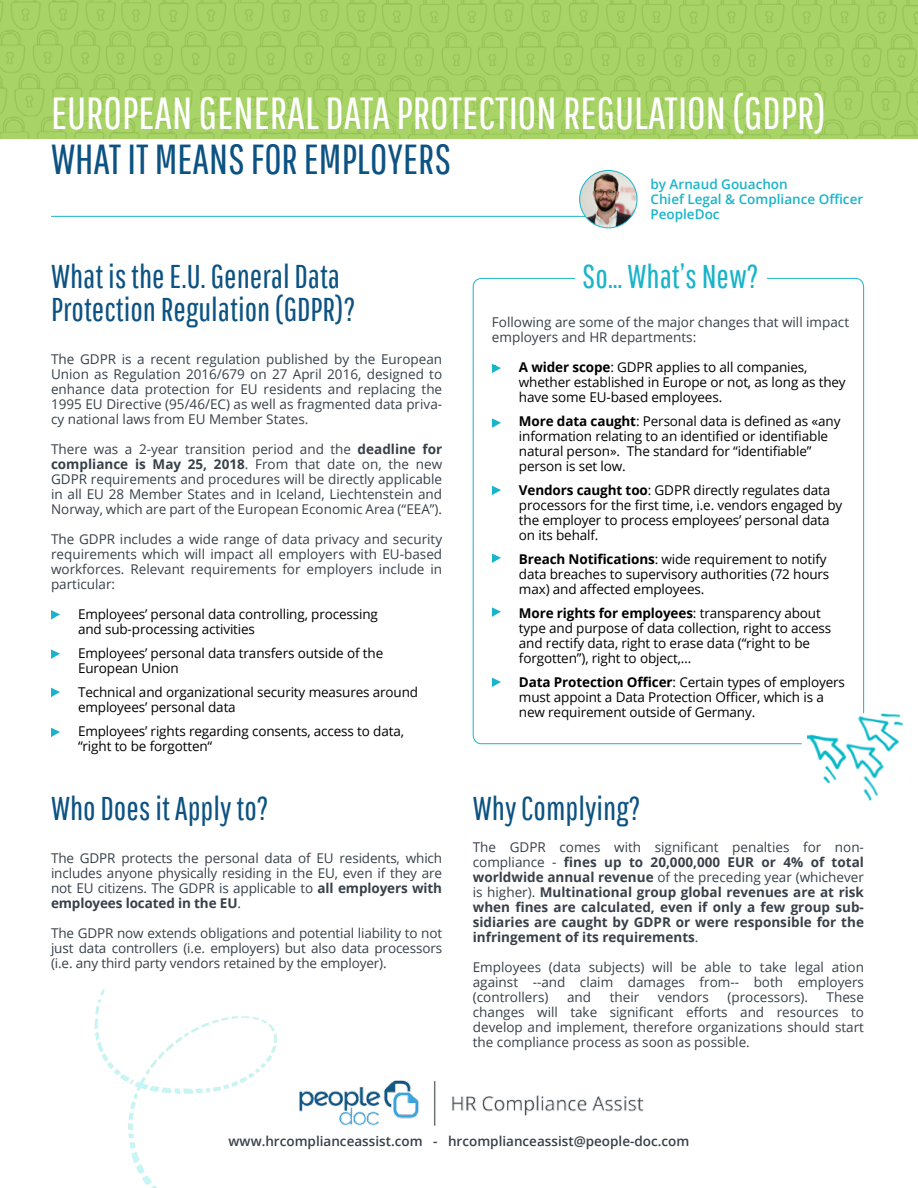
<style>
.page{position:relative;width:918px;height:1188px;background:#fff}
.page>*{position:absolute;margin:0;border:0;box-sizing:border-box;transform-origin:0 0}
.t1{font:45px "Pathway Gothic One";color:#fff}
.t2{font:42px "Pathway Gothic One";color:#0c5282}
.t3{font:33px/33px "Pathway Gothic One";color:#0c5282}
.t4{font:33px "Pathway Gothic One";color:#19b4c9}
.t5{font:13.5px/15px "Open Sans";color:#384049;text-align:justify}
.t6{font:13.5px/15px "Open Sans";letter-spacing:-.01em;color:#000}
.t7{font:700 13.5px/15px "Open Sans";color:#384049;text-align:justify}
.t8{font:600 13.5px "Open Sans";color:#384049}
.t9{font:600 13.5px/15px "Open Sans";color:#19b4c9}
.s1{font-weight:700}
.s2{font-weight:400}
</style>
<div class="page">
<img style="left:0;top:0;width:918px;height:138px">
<svg style="left:51px;top:610px;width:9px;height:10px"></svg>
<svg style="left:51px;top:649px;width:9px;height:10px"></svg>
<svg style="left:51px;top:688px;width:9px;height:9px"></svg>
<svg style="left:51px;top:728px;width:9px;height:9px"></svg>
<img style="left:379px;top:1080px;width:265px;height:46px">
<hr style="left:51px;top:216px;width:546px;height:1px;background:#19b4c9">
<img style="left:580px;top:170px;width:57px;height:58px;border-radius:27px">
<div style="left:579px;top:170px;width:58px;height:58px;border:1px solid #19b4c9;border-radius:50%"></div>
<img style="left:94px;top:989px;width:285px;height:199px">
<svg style="left:492px;top:364px;width:9px;height:9px"></svg>
<svg style="left:492px;top:418px;width:9px;height:10px"></svg>
<svg style="left:492px;top:486px;width:9px;height:9px"></svg>
<svg style="left:492px;top:553px;width:9px;height:10px"></svg>
<svg style="left:492px;top:607px;width:9px;height:10px"></svg>
<svg style="left:492px;top:678px;width:9px;height:9px"></svg>
<img style="left:807px;top:712px;width:96px;height:89px">
<h1 class="t1" style="left:51px;top:86px;width:777px">EUROPEAN GENERAL DATA PROTECTION REGULATION (GDPR)</h1>
<h2 class="t2" style="left:51px;top:134px;width:402px">WHAT IT MEANS FOR EMPLOYERS</h2>
<h3 class="t3" style="left:51px;top:259px;width:306px">What is the E.U. General Data<br>Protection Regulation (GDPR)?</h3>
<p class="t5" style="left:51px;top:351px;width:393px">The GDPR is a recent regulation published by the European Union as Regulation 2016/679 on 27 April 2016, designed to enhance data protection for EU residents and replacing the 1995 EU Directive (95/46/EC) as well as fragmented data priva&shy;cy national laws from EU Member States.</p>
<p class="t5" style="left:51px;top:441px;width:393px">There was a 2-year transition period and the <span class="s1">deadline for compliance is May 25, 2018</span>. From that date on, the new GDPR requirements and procedures will be directly applicable in all EU 28 Member States and in Iceland, Liechtenstein and Norway, which are part of the European Economic Area (“EEA”).</p>
<p class="t5" style="left:51px;top:531px;width:393px">The GDPR includes a wide range of data privacy and security requirements which will impact all employers with EU-based workforces. Relevant requirements for employers include in particular:</p>
<p class="t6" style="left:78px;top:606px;width:301px;text-indent:-27px">• Employees’ personal data controlling, processing and sub-processing activities</p>
<p class="t6" style="left:78px;top:645px;width:307px">Employees’ personal data transfers outside of the<br>European Union</p>
<p class="t6" style="left:78px;top:684px;width:342px">Technical and organizational security measures around employees’ personal data</p>
<p class="t6" style="left:78px;top:723px;width:328px">Employees’ rights regarding consents, access to data, “right to be forgotten“</p>
<h3 class="t3" style="left:51px;top:791px;width:219px">Who Does it Apply to?</h3>
<p class="t5" style="left:51px;top:850px;width:393px">The GDPR protects the personal data of EU residents, which includes anyone physically residing in the EU, even if they are not EU citizens. The GDPR is applicable to <span class="s1">all employers with employees located in the EU</span>.</p>
<p class="t5" style="left:51px;top:925px;width:393px">The GDPR now extends obligations and potential liability to not just data controllers (i.e. employers) but also data processors (i.e. any third party vendors retained by the employer).</p>
<p class="t9" style="left:650px;top:177px;width:214px">by Arnaud Gouachon<br>Chief Legal &amp; Compliance Officer<br>PeopleDoc</p>
<h3 class="t4" style="left:582px;top:257px;width:178px">So… What’s New?</h3>
<p class="t5" style="left:492px;top:315px;width:359px">Following are some of the major changes that will impact employers and HR departments:</p>
<p class="t6" style="left:519px;top:360px;width:328px;text-indent:-27px"><span class="s1">• A wider scope</span>: GDPR applies to all companies, whether established in Europe or not, as long as they have some EU-based employees.</p>
<p class="t6" style="left:519px;top:414px;width:323px"><span class="s1">More data caught</span>: Personal data is defined as «any information relating to an identified or identifiable natural person». The standard for “identifiable” person is set low.</p>
<p class="t6" style="left:519px;top:483px;width:325px"><span class="s1">Vendors caught too</span>: GDPR directly regulates data processors for the first time, i.e. vendors engaged by the employer to process employees’ personal data on its behalf.</p>
<p class="t6" style="left:519px;top:552px;width:312px"><span class="s1">Breach Notifications</span>: wide requirement to notify data breaches to supervisory authorities (72 hours max) and affected employees.</p>
<p class="t6" style="left:519px;top:606px;width:314px"><span class="s1">More rights for employees</span>: transparency about type and purpose of data collection, right to access and rectify data, right to erase data (“right to be forgotten”), right to object,…</p>
<p class="t6" style="left:519px;top:675px;width:328px"><span class="s1">Data Protection Officer</span>: Certain types of employers must appoint a Data Protection Officer, which is a new requirement outside of Germany.</p>
<h3 class="t3" style="left:473px;top:791px;width:169px">Why Complying?</h3>
<p class="t7" style="left:473px;top:839px;width:393px"><span class="s2">The GDPR comes with significant penalties for non&shy;compliance -</span> fines up to 20,000,000 EUR or 4% of total worldwide annual revenue <span class="s2">of the preceding year (whichever is higher).</span> Multinational group global revenues are at risk when fines are calculated, even if only a few group sub&shy;sidiaries are caught by GDPR or were responsible for the infringement of its requirements<span class="s2">.</span></p>
<p class="t5" style="left:473px;top:959px;width:393px">Employees (data subjects) will be able to take legal ation against --and claim damages from-- both employers (controllers)</p>
<p class="t5" style="left:473px;top:989px;width:393px;text-indent:354px">These changes will take significant efforts and resources to develop and implement, therefore organizations should start the compliance process as soon as possible.</p>
<p class="t5" style="left:567px;top:989px;width:26px">and</p>
<p class="t5" style="left:610px;top:989px;width:31px">their</p>
<p class="t5" style="left:658px;top:989px;width:53px">vendors</p>
<p class="t5" style="left:728px;top:989px;width:82px">(processors).</p>
<p class="t8" style="left:229px;top:1132px;width:462px">www.hrcomplianceassist.com - hrcomplianceassist@people-doc.com</p>
</div>
